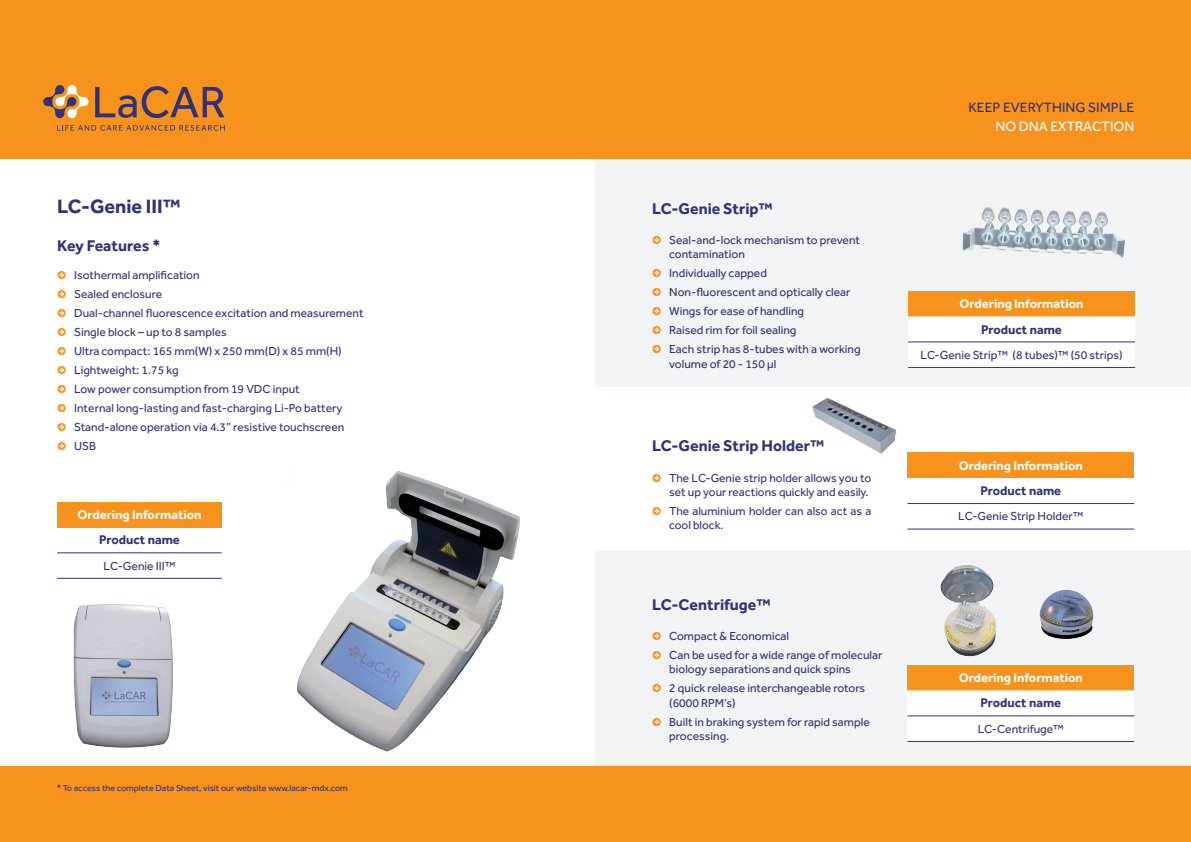
<style>
.page{position:relative;width:1191px;height:842px;background:#fff}
.page>*{position:absolute;margin:0;border:0;box-sizing:border-box;transform-origin:0 0}
.t1{font:700 20px "Effra";color:#30327b}
.t2{font:700 16px "Effra";color:#30327b}
.t3{font:14px "Effra";color:#30327b}
.t4{font:14px "Effra";color:#fff}
.t5{font:700 13px "Effra";color:#fff}
.t6{font:700 13px "Effra";color:#30327b}
.t7{font:12px/19px "Effra";color:#30327b}
.t8{font:9px "Effra";color:#30327b}
.s1{font-family:"Klavika Arrows";font-weight:700;color:#f7931d}
</style>
<div class="page">
<div style="left:0;top:0;width:1191px;height:159px;background:#f7931d"></div>
<div style="left:0;top:766px;width:1191px;height:76px;background:#f7931d"></div>
<div style="left:596px;top:550px;width:595px;height:216px;background:#f2f3f4"></div>
<div style="left:907px;top:452px;width:227px;height:26px;background:#f7931d"></div>
<hr style="left:907px;top:503px;width:227px;height:1px;background:#30327b">
<hr style="left:907px;top:529px;width:227px;height:1px;background:#30327b">
<div style="left:907px;top:665px;width:227px;height:25px;background:#f7931d"></div>
<div style="left:907px;top:690px;width:227px;height:50px;background:#fff"></div>
<hr style="left:907px;top:716px;width:227px;height:1px;background:#30327b">
<hr style="left:907px;top:741px;width:227px;height:1px;background:#30327b">
<img style="left:940px;top:566px;width:56px;height:90px">
<img style="left:812px;top:398px;width:85px;height:57px">
<div style="left:596px;top:159px;width:595px;height:227px;background:#f2f3f4"></div>
<svg style="left:57px;top:125px;width:168px;height:6px"></svg>
<svg style="left:43px;top:85px;width:46px;height:33px"></svg>
<svg style="left:95px;top:86px;width:129px;height:32px"></svg>
<img style="left:297px;top:471px;width:223px;height:281px">
<div style="left:57px;top:502px;width:165px;height:25px;background:#f7931d"></div>
<hr style="left:57px;top:553px;width:165px;height:1px;background:#30327b">
<hr style="left:57px;top:578px;width:165px;height:1px;background:#30327b">
<div style="left:908px;top:291px;width:227px;height:25px;background:#f7931d"></div>
<div style="left:908px;top:316px;width:227px;height:50px;background:#fff"></div>
<hr style="left:908px;top:342px;width:227px;height:1px;background:#30327b">
<hr style="left:908px;top:367px;width:227px;height:1px;background:#30327b">
<img style="left:73px;top:604px;width:100px;height:144px">
<img style="left:1039px;top:590px;width:55px;height:49px">
<img style="left:962px;top:207px;width:163px;height:51px">
<h1 class="t1" style="left:57px;top:194px;width:125px">LC-Genie III™</h1>
<h2 class="t2" style="left:57px;top:236px;width:105px">Key Features *</h2>
<p class="t7" style="left:57px;top:265px;width:308px"><span class="s1">R</span> Isothermal amplification<br><span class="s1">R</span> Sealed enclosure<br><span class="s1">R</span> Dual-channel fluorescence excitation and measurement <span class="s1">R</span> Single block – up to 8 samples<br><span class="s1">R</span> Ultra compact: 165 mm(W) x 250 mm(D) x 85 mm(H)<br><span class="s1">R</span> Lightweight: 1.75 kg<br><span class="s1">R</span> Low power consumption from 19 VDC input<br><span class="s1">R</span> Internal long-lasting and fast-charging Li-Po battery<br><span class="s1">R</span> Stand-alone operation via 4.3” resistive touchscreen<br><span class="s1">R</span> USB</p>
<p class="t5" style="left:77px;top:507px;width:126px">Ordering Information</p>
<p class="t6" style="left:99px;top:532px;width:82px">Product name</p>
<p class="t7" style="left:104px;top:556px;width:73px">LC-Genie III™</p>
<p class="t8" style="left:57px;top:783px;width:293px">* To access the complete Data Sheet, visit our website www.lacar-mdx.com</p>
<h2 class="t2" style="left:652px;top:198px;width:122px">LC-Genie Strip™</h2>
<p class="t7" style="left:669px;top:233px;width:192px;line-height:14.4px;text-indent:-17px"><span class="s1">R</span> Seal-and-lock mechanism to prevent contamination</p>
<p class="t7" style="left:652px;top:264px;width:210px"><span class="s1">R</span> Individually capped<br><span class="s1">R</span> Non-fluorescent and optically clear<br><span class="s1">R</span> Wings for ease of handling<br><span class="s1">R</span> Raised rim for foil sealing<br><span class="s1">R</span> Each strip has 8-tubes with a working</p>
<p class="t7" style="left:669px;top:354px;width:109px">volume of 20 - 150 μl</p>
<h2 class="t2" style="left:652px;top:436px;width:173px">LC-Genie Strip Holder™</h2>
<p class="t7" style="left:652px;top:470px;width:220px;line-height:14.4px;text-align:right"><span class="s1">R</span> The LC-Genie strip holder allows you to set up your reactions quickly and easily.</p>
<p class="t7" style="left:669px;top:503px;width:203px;line-height:14.4px;text-indent:-17px"><span class="s1">R</span> The aluminium holder can also act as a cool block.</p>
<h2 class="t2" style="left:652px;top:594px;width:120px">LC-Centrifuge™</h2>
<p class="t7" style="left:652px;top:626px;width:232px"><span class="s1">R</span> Compact &amp; Economical<br><span class="s1">R</span> Can be used for a wide range of molecular</p>
<p class="t7" style="left:652px;top:660px;width:214px;text-align:center">biology separations and quick spins<br><span class="s1">R</span> 2 quick release interchangeable rotors</p>
<p class="t7" style="left:669px;top:693px;width:40px">(6000 RPM</p>
<p class="t7" style="left:652px;top:693px;width:219px;text-indent:72px">’s)<br><span class="s1">R</span> Built in braking system for rapid sample</p>
<p class="t7" style="left:669px;top:726px;width:62px">processing.</p>
<p class="t3" style="left:968px;top:99px;width:167px">Keep everything simple</p>
<p class="t4" style="left:995px;top:118px;width:140px">no DNA extraction</p>
<p class="t5" style="left:959px;top:296px;width:126px">Ordering Information</p>
<p class="t6" style="left:981px;top:321px;width:82px">Product name</p>
<p class="t7" style="left:920px;top:345px;width:204px">LC-Genie Strip™ (8 tubes)™ (50 strips)</p>
<p class="t5" style="left:958px;top:457px;width:126px">Ordering Information</p>
<p class="t6" style="left:980px;top:483px;width:82px">Product name</p>
<p class="t7" style="left:958px;top:507px;width:127px">LC-Genie Strip Holder™</p>
<p class="t5" style="left:958px;top:670px;width:126px">Ordering Information</p>
<p class="t6" style="left:980px;top:695px;width:82px">Product name</p>
<p class="t7" style="left:977px;top:719px;width:88px">LC-Centrifuge™</p>
</div>
